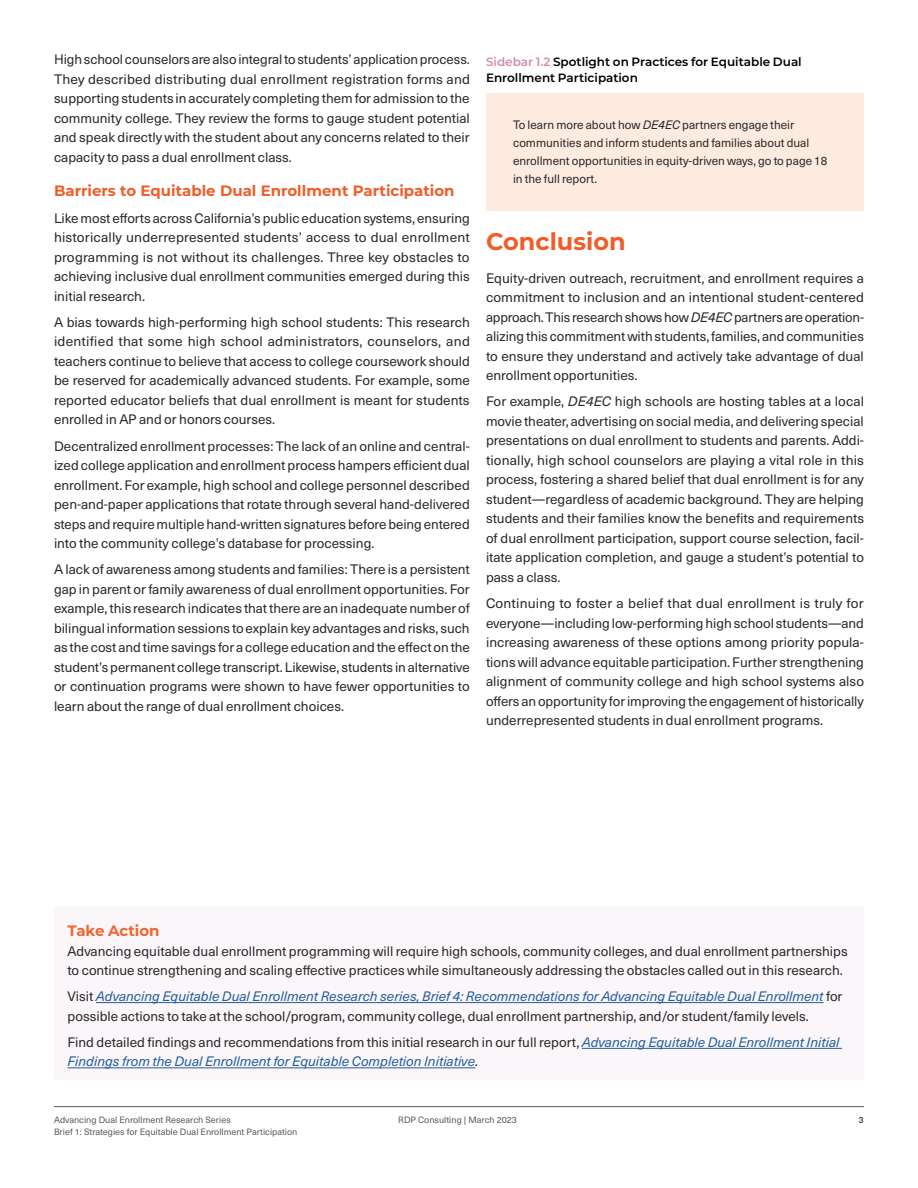
<style>
.page{position:relative;width:918px;height:1188px;background:#fff}
.page>*{position:absolute;margin:0;border:0;box-sizing:border-box;transform-origin:0 0}
.t1{font:700 24px "Montserrat";color:#f15d29}
.t2{font:700 15px "Montserrat";color:#f15d29}
.t3{font:700 15px "Montserrat";color:#f26531}
.t4{font:13.5px/19.5px "Neue Haas Unica W1 G";color:#292829;text-align:justify}
.t5{font:italic 13.5px/19.5px "Neue Haas Unica W1 G";color:#215e9e}
.t6{font:12px/18px "Neue Haas Unica W1 G";color:#292829}
.t7{font:600 12px/16.5px "Montserrat";color:#000}
.t8{font:9px/12px "Neue Haas Unica W1 G";color:#58595b}
.t9{font:700 9px "Neue Haas Unica W1 G";color:#58595b}
.s1{color:#d689b2}
.s2{font-style:italic}
.s3{font-style:italic;color:#215e9e}
.s4{font-style:normal;color:#292829}
.s5{color:#292829}
</style>
<div class="page">
<hr style="left:54px;top:1106px;width:810px;height:1px;background:#58595b">
<div style="left:486px;top:93px;width:378px;height:117px;background:#feebe0"></div>
<div style="left:54px;top:908px;width:810px;height:172px;background:#fbf6f9"></div>
<hr style="left:96px;top:1002px;width:728px;height:1px;background:#215e9e">
<hr style="left:582px;top:1048px;width:260px;height:1px;background:#215e9e">
<hr style="left:68px;top:1068px;width:407px;height:1px;background:#215e9e">
<p class="t4" style="left:54px;top:49px;width:417px">High school counselors are also integral to students’ application process.<br>They described distributing dual enrollment registration forms and supporting students in accurately completing them for admission to the community college. They review the forms to gauge student potential and speak directly with the student about any concerns related to their capacity to pass a dual enrollment class.</p>
<p class="t2" style="left:54px;top:180px;width:402px">Barriers to Equitable Dual Enrollment Participation</p>
<p class="t4" style="left:54px;top:207px;width:417px">Like most efforts across California’s public education systems, ensuring historically underrepresented students’ access to dual enrollment programming is not without its challenges. Three key obstacles to achieving inclusive dual enrollment communities emerged during this initial research.</p>
<p class="t4" style="left:54px;top:312px;width:417px">A bias towards high-performing high school students: This research identified that some high school administrators, counselors, and teachers continue to believe that access to college coursework should be reserved for academically advanced students. For example, some reported educator beliefs that dual enrollment is meant for students enrolled in AP and or honors courses.</p>
<p class="t4" style="left:54px;top:435px;width:417px">Decentralized enrollment processes: The lack of an online and central&shy;ized college application and enrollment process hampers efficient dual enrollment. For example, high school and college personnel described pen-and-paper applications that rotate through several hand-delivered steps and require multiple hand-written signatures before being entered into the community college’s database for processing.</p>
<p class="t4" style="left:54px;top:559px;width:418px">A lack of awareness among students and families: There is a persistent gap in parent or family awareness of dual enrollment opportunities. For example, this research indicates that there are an inadequate number of bilingual information sessions to explain key advantages and risks, such as the cost and time savings for a college education and the effect on the student’s permanent college transcript. Likewise, students in alternative or continuation programs were shown to have fewer opportunities to learn about the range of dual enrollment choices.</p>
<p class="t7" style="left:486px;top:53px;width:317px"><span class="s1">Sidebar 1.2</span> Spotlight on Practices for Equitable Dual<br>Enrollment Participation</p>
<p class="t6" style="left:513px;top:115px;width:316px">To learn more about how <span class="s2">DE4EC</span> partners engage their communities and inform students and families about dual enrollment opportunities in equity-driven ways, go to page 18 in the full report.</p>
<h1 class="t1" style="left:486px;top:224px;width:141px">Conclusion</h1>
<p class="t4" style="left:486px;top:267px;width:380px">Equity-driven outreach, recruitment, and enrollment requires a commitment to inclusion and an intentional student-centered approach. This research shows how <span class="s2">DE4EC</span> partners are operation&shy;alizing this commitment with students, families, and communities to ensure they understand and actively take advantage of dual enrollment opportunities.</p>
<p class="t4" style="left:486px;top:391px;width:380px">For example, <span class="s2">DE4EC</span> high schools are hosting tables at a local movie theater, advertising on social media, and delivering special presentations on dual enrollment to students and parents. Addi&shy;tionally, high school counselors are playing a vital role in this process, fostering a shared belief that dual enrollment is for any student—regardless of academic background. They are helping students and their families know the benefits and requirements of dual enrollment participation, support course selection, facil&shy;itate application completion, and gauge a student’s potential to pass a class.</p>
<p class="t4" style="left:486px;top:593px;width:380px">Continuing to foster a belief that dual enrollment is truly for everyone—including low-performing high school students—and increasing awareness of these options among priority popula&shy;tions will advance equitable participation. Further strengthening alignment of community college and high school systems also offers an opportunity for improving the engagement of historically underrepresented students in dual enrollment programs.</p>
<p class="t3" style="left:68px;top:920px;width:94px">Take Action</p>
<p class="t4" style="left:68px;top:940px;width:782px">Advancing equitable dual enrollment programming will require high schools, community colleges, and dual enrollment partnerships to continue strengthening and scaling effective practices while simultaneously addressing the obstacles called out in this research.</p>
<p class="t4" style="left:68px;top:986px;width:777px">Visit <span class="s3">Advancing Equitable Dual Enrollment Research series, Brief 4: Recommendations for Advancing Equitable Dual Enrollment</span> for possible actions to take at the school/program, community college, dual enrollment partnership, and/or student/family levels.</p>
<p class="t5" style="left:68px;top:1032px;width:774px"><span class="s4">Find detailed findings and recommendations from this initial research in our full report,</span> Advancing Equitable Dual Enrollment Initial<br>Findings from the Dual Enrollment for Equitable Completion Initiative<span class="s5">.</span></p>
<p class="t8" style="left:54px;top:1113px;width:245px">Advancing Dual Enrollment Research Series<br>Brief 1: Strategies for Equitable Dual Enrollment Participation</p>
<p class="t8" style="left:398px;top:1113px;width:120px">RDP Consulting | March 2023</p>
<p class="t9" style="left:859px;top:1113px;width:7px">3</p>
</div>
